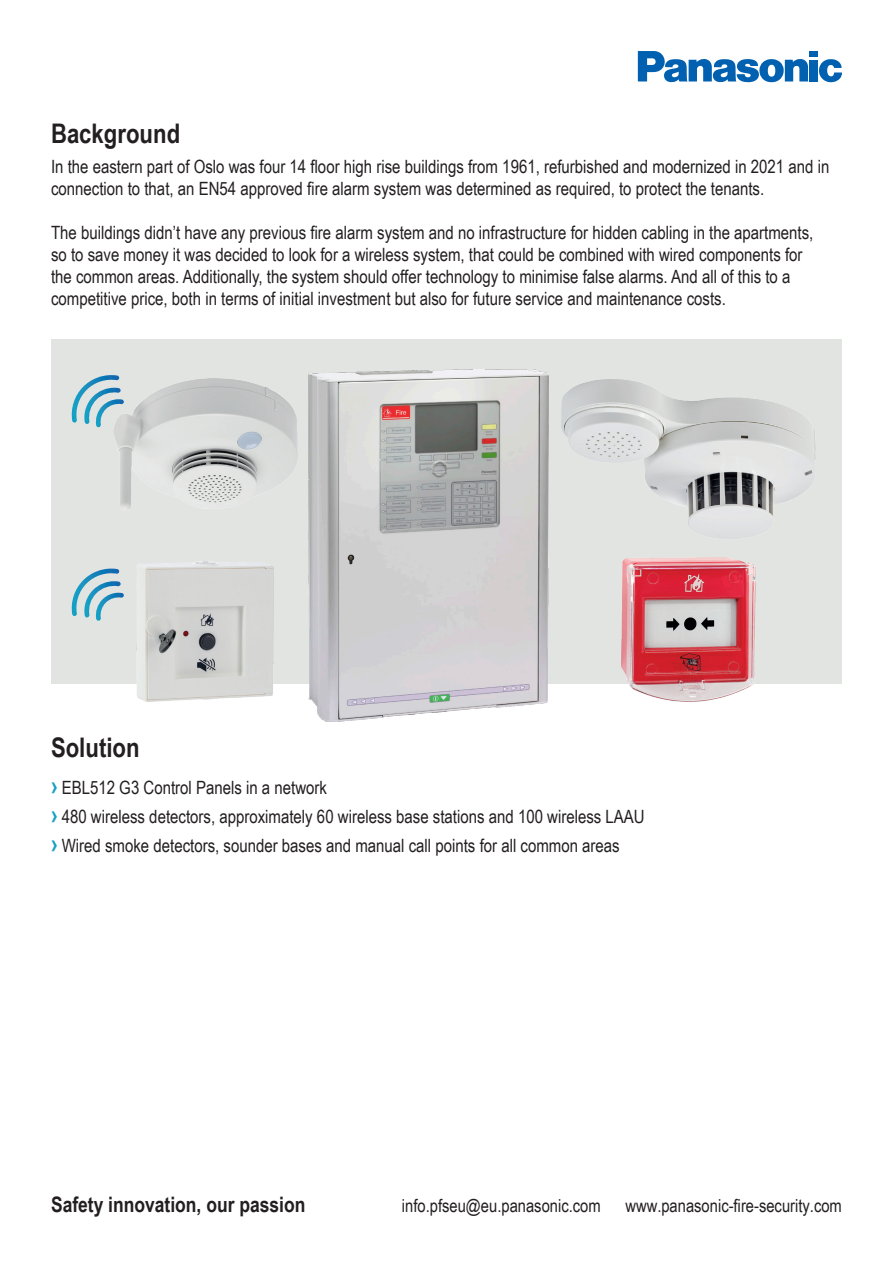
<style>
.page{position:relative;width:893px;height:1263px;background:#fff}
.page>*{position:absolute;margin:0;border:0;box-sizing:border-box;transform-origin:0 0}
.Titular_de_sección_3{font:700 27px "Arial Narrow";color:#231f20}
.t1{font:700 21.3px "Arial Narrow";color:#231f20}
.t2{font:18.3px/21.9px "Arial Narrow";color:#231f20}
.t3{font:18px "Arial Narrow";color:#231f20}
.s1{font-weight:700;font-size:24px;color:#13a1c4}
</style>
<div class="page">
<svg style="left:819px;top:59px;width:23px;height:23px"></svg>
<div style="left:810px;top:51px;width:8px;height:6px;background:#0161b0"></div>
<div style="left:810px;top:60px;width:8px;height:21px;background:#0161b0"></div>
<svg style="left:638px;top:51px;width:170px;height:31px"></svg>
<div style="left:51px;top:339px;width:791px;height:345px;background:#e2e4e2"></div>
<svg style="left:71px;top:375px;width:49px;height:52px"></svg>
<svg style="left:71px;top:569px;width:53px;height:52px"></svg>
<img style="left:136px;top:561px;width:138px;height:141px">
<img style="left:621px;top:557px;width:135px;height:145px">
<img style="left:309px;top:370px;width:239px;height:351px">
<img style="left:561px;top:379px;width:255px;height:148px">
<img style="left:113px;top:378px;width:184px;height:131px">
<p class="Titular_de_sección_3" style="left:51px;top:113px;width:131px">Background</p>
<p class="t2" style="left:51px;top:155px;width:780px">In the eastern part of Oslo was four 14 floor high rise buildings from 1961, refurbished and modernized in 2021 and in connection to that, an EN54 approved fire alarm system was determined as required, to protect the tenants.</p>
<p class="t2" style="left:51px;top:221px;width:764px">The buildings didn’t have any previous fire alarm system and no infrastructure for hidden cabling in the apartments, so to save money it was decided to look for a wireless system, that could be combined with wired components for the common areas. Additionally, the system should offer technology to minimise false alarms. And all of this to a competitive price, both in terms of initial investment but also for future service and maintenance costs.</p>
<p class="Titular_de_sección_3" style="left:51px;top:727px;width:90px">Solution</p>
<p class="t2" style="left:51px;top:776px;width:277px"><span class="s1">›</span> EBL512 G3 Control Panels in a network</p>
<p class="t2" style="left:51px;top:805px;width:595px"><span class="s1">›</span> 480 wireless detectors, approximately 60 wireless base stations and 100 wireless LAAU</p>
<p class="t2" style="left:51px;top:834px;width:570px"><span class="s1">›</span> Wired smoke detectors, sounder bases and manual call points for all common areas</p>
<p class="t1" style="left:51px;top:1188px;width:256px">Safety innovation, our passion</p>
<p class="t3" style="left:402px;top:1192px;width:200px">info.pfseu@eu.panasonic.com</p>
<p class="t3" style="left:625px;top:1192px;width:218px">www.panasonic-fire-security.com</p>
</div>
